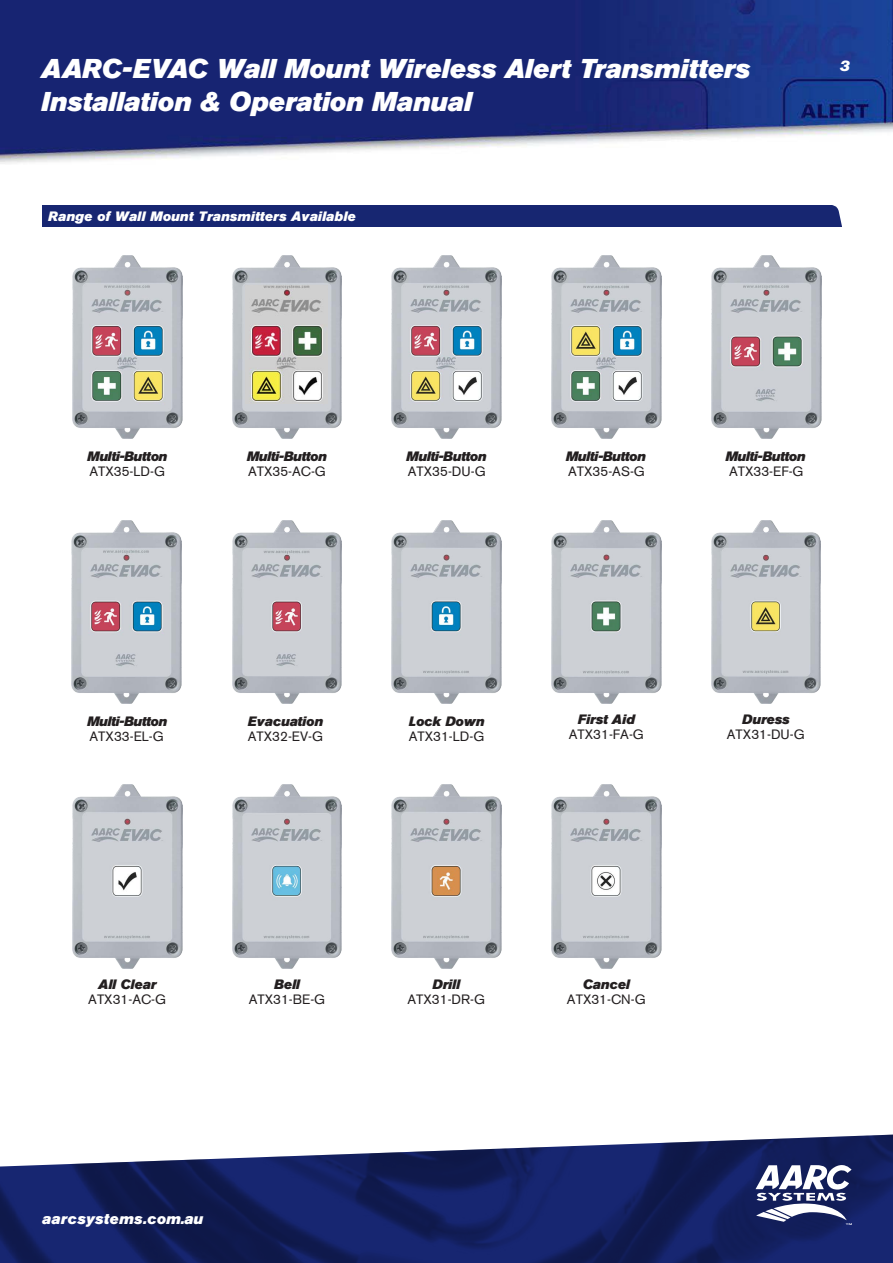
<style>
.page{position:relative;width:893px;height:1263px;background:#fff}
.page>*{position:absolute;margin:0;border:0;box-sizing:border-box;transform-origin:0 0}
.t1{font:italic 27px/32.4px "Akzidenz Grotesk BQ Super";color:#fff}
.t2{font:italic 15px "Akzidenz Grotesk BQ Super";letter-spacing:.03em;color:#fff}
.t3{font:13.5px "Akzidenz Grotesk BE";color:#231f20}
.t4{font:italic 13.5px "Akzidenz Grotesk BQ Super";letter-spacing:-.02em;color:#231f20}
.t5{font:italic 13.5px "Akzidenz Grotesk BQ Super";letter-spacing:.02em;color:#fff}
.t6{font:italic 13.5px "Akzidenz Grotesk BQ Super";color:#231f20}
</style>
<div class="page">
<img style="left:0;top:0;width:893px;height:164px">
<img style="left:0;top:1134px;width:893px;height:129px">
<svg style="left:755px;top:1165px;width:97px;height:60px"></svg>
<img style="left:552px;top:255px;width:109px;height:184px">
<img style="left:392px;top:255px;width:110px;height:184px">
<img style="left:72px;top:255px;width:110px;height:184px">
<img style="left:232px;top:255px;width:110px;height:184px">
<img style="left:711px;top:255px;width:110px;height:184px">
<img style="left:246px;top:285px;width:82px;height:118px">
<img style="left:232px;top:520px;width:110px;height:183px">
<img style="left:72px;top:520px;width:109px;height:183px">
<img style="left:392px;top:520px;width:109px;height:183px">
<img style="left:711px;top:520px;width:110px;height:183px">
<img style="left:552px;top:520px;width:109px;height:183px">
<img style="left:391px;top:785px;width:110px;height:183px">
<img style="left:72px;top:785px;width:110px;height:183px">
<img style="left:552px;top:785px;width:109px;height:183px">
<img style="left:232px;top:785px;width:110px;height:183px">
<div style="left:42px;top:205px;width:800px;height:22px;background:#172671"></div>
<svg style="left:832px;top:205px;width:10px;height:21px"></svg>
<h1 class="t1" style="left:41px;top:53px;width:710px">AARC-EVAC Wall Mount Wireless Alert Transmitters<br>Installation &amp; Operation Manual</h1>
<p class="t2" style="left:840px;top:57px;width:11px">3</p>
<p class="t5" style="left:48px;top:208px;width:309px">Range of Wall Mount Transmitters Available</p>
<p class="t4" style="left:87px;top:448px;width:81px">Multi-Button</p>
<p class="t4" style="left:247px;top:448px;width:81px">Multi-Button</p>
<p class="t4" style="left:406px;top:448px;width:81px">Multi-Button</p>
<p class="t4" style="left:566px;top:448px;width:81px">Multi-Button</p>
<p class="t4" style="left:725px;top:448px;width:81px">Multi-Button</p>
<p class="t3" style="left:89px;top:463px;width:77px">ATX35-LD-G</p>
<p class="t3" style="left:248px;top:463px;width:79px">ATX35-AC-G</p>
<p class="t3" style="left:408px;top:463px;width:79px">ATX35-DU-G</p>
<p class="t3" style="left:568px;top:463px;width:78px">ATX35-AS-G</p>
<p class="t3" style="left:729px;top:463px;width:76px">ATX33-EF-G</p>
<p class="t4" style="left:87px;top:713px;width:81px">Multi-Button</p>
<p class="t6" style="left:248px;top:713px;width:77px">Evacuation</p>
<p class="t3" style="left:90px;top:728px;width:76px">ATX33-EL-G</p>
<p class="t3" style="left:248px;top:728px;width:77px">ATX32-EV-G</p>
<p class="t6" style="left:409px;top:713px;width:77px">Lock Down</p>
<p class="t3" style="left:409px;top:728px;width:77px">ATX31-LD-G</p>
<p class="t6" style="left:578px;top:712px;width:59px">First Aid</p>
<p class="t3" style="left:569px;top:727px;width:77px">ATX31-FA-G</p>
<p class="t4" style="left:742px;top:712px;width:49px">Duress</p>
<p class="t3" style="left:727px;top:727px;width:79px">ATX31-DU-G</p>
<p class="t6" style="left:98px;top:976px;width:60px">All Clear</p>
<p class="t3" style="left:88px;top:991px;width:79px">ATX31-AC-G</p>
<p class="t4" style="left:274px;top:976px;width:27px">Bell</p>
<p class="t3" style="left:249px;top:991px;width:78px">ATX31-BE-G</p>
<p class="t4" style="left:432px;top:976px;width:29px">Drill</p>
<p class="t3" style="left:407px;top:991px;width:79px">ATX31-DR-G</p>
<p class="t4" style="left:583px;top:976px;width:49px">Cancel</p>
<p class="t3" style="left:567px;top:991px;width:80px">ATX31-CN-G</p>
<p class="t2" style="left:42px;top:1210px;width:162px">aarcsystems.com.au</p>
</div>
